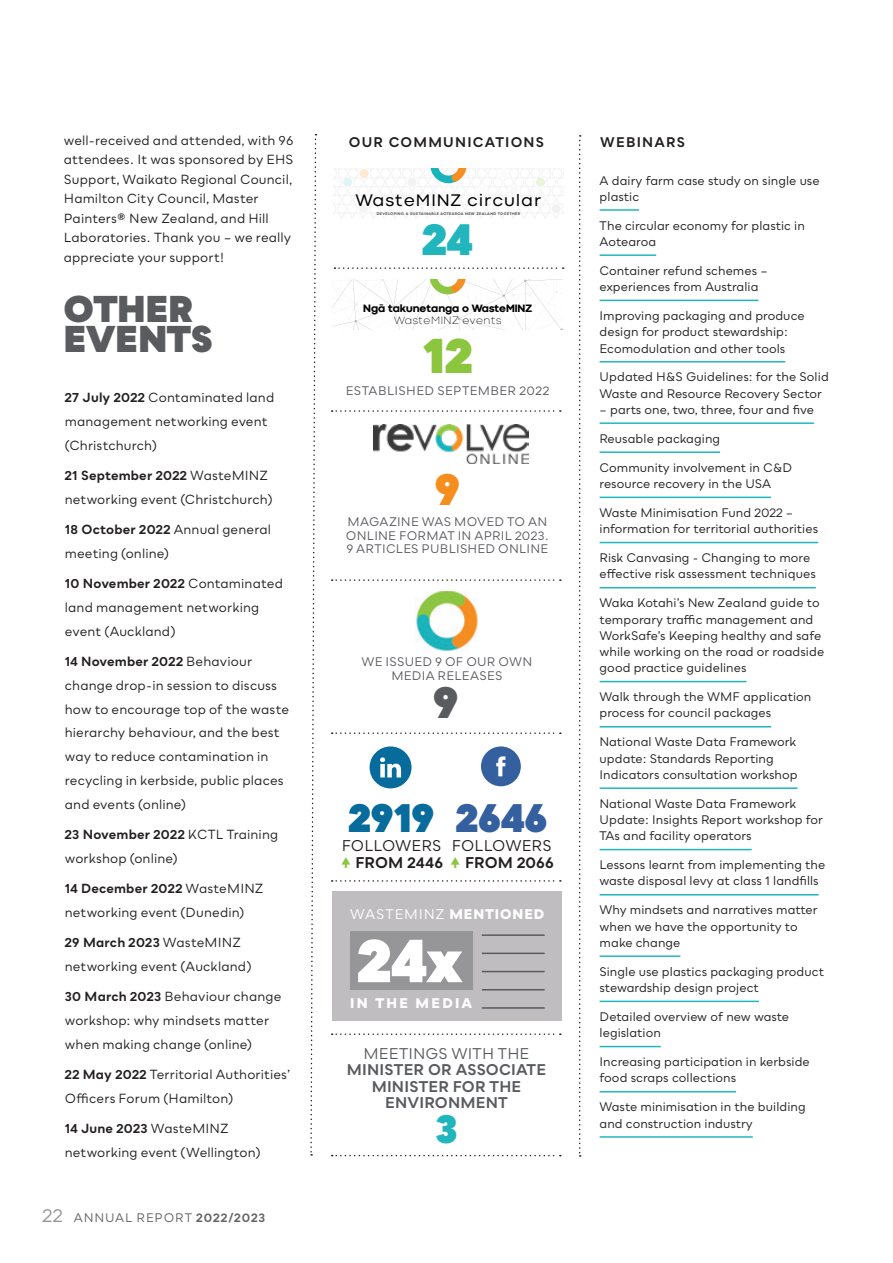
<style>
.page{position:relative;width:893px;height:1263px;background:#fff}
.page>*{position:absolute;margin:0;border:0;box-sizing:border-box;transform-origin:0 0}
.t1{font:900 60px "Bozon";color:#fff}
.t2{font:900 48.3px "Bozon";color:#8bc63e}
.t3{font:900 43.5px "Bozon";color:#21b5bd}
.t4{font:900 43.5px "Bozon";color:#f68e1e}
.t5{font:900 43.5px "Bozon";color:#595b5f}
.t6{font:900 39.45px "Bozon";color:#3560a0}
.t7{font:900 39.45px "Bozon";color:#076c9b}
.t8{font:900 39.45px "Bozon";color:#21b5bd}
.t9{font:900 36px/30px "Bozon";letter-spacing:-.005em;color:#595b5f}
.t10{font:17.55px "Codec Cold";letter-spacing:.05em;color:#000}
.t11{font:700 15px/16.5px "Bozon";letter-spacing:.01em;color:#595b5f;text-align:center}
.t12{font:15px "Bozon";color:#231f20}
.t13{font:700 15px "Bozon";letter-spacing:.01em;color:#231f20}
.t14{font:15px "Bozon";letter-spacing:.01em;color:#595b5f}
.t15{font:700 13.5px "Bozon";letter-spacing:.09em;color:#231f20}
.t16{font:13.5px "Bozon";letter-spacing:.06em;color:#fff}
.t17{font:800 13.5px "Bozon";letter-spacing:.17em;color:#fff}
.t18{font:12.75px/23.9px "Bozon";letter-spacing:.01em;color:#231f20}
.t19{font:12px/16.2px "Bozon";color:#231f20}
.t20{font:12px/13.5px "Bozon";letter-spacing:.02em;color:#595b5f}
.t21{font:12px "Bozon";letter-spacing:.07em;color:#636366}
.t22{font:300 11.25px "Codec Cold Logo";letter-spacing:.05em;color:#000}
.t23{font:11.1px "Codec Cold Logo";color:#000}
.t24{font:3.9px "Codec Cold Logo";letter-spacing:.1em;color:#5b5c5f}
.s1{font-weight:700}
.s2{font-size:18px;color:#939598}
.s3{font-weight:800}
</style>
<div class="page">
<svg style="left:579px;top:135px;width:2px;height:1022px"></svg>
<hr style="left:600px;top:209px;width:39px;height:2px;background:#21b5bd">
<hr style="left:600px;top:254px;width:56px;height:2px;background:#21b5bd">
<hr style="left:600px;top:300px;width:158px;height:1px;background:#21b5bd">
<hr style="left:600px;top:361px;width:185px;height:1px;background:#21b5bd">
<hr style="left:600px;top:422px;width:214px;height:2px;background:#21b5bd">
<hr style="left:600px;top:451px;width:120px;height:2px;background:#21b5bd">
<hr style="left:600px;top:497px;width:171px;height:1px;background:#21b5bd">
<hr style="left:600px;top:542px;width:218px;height:1px;background:#21b5bd">
<hr style="left:600px;top:587px;width:216px;height:1px;background:#21b5bd">
<hr style="left:600px;top:681px;width:146px;height:1px;background:#21b5bd">
<hr style="left:600px;top:726px;width:171px;height:1px;background:#21b5bd">
<hr style="left:600px;top:787px;width:198px;height:2px;background:#21b5bd">
<hr style="left:600px;top:849px;width:152px;height:1px;background:#21b5bd">
<hr style="left:600px;top:894px;width:219px;height:1px;background:#21b5bd">
<hr style="left:600px;top:955px;width:80px;height:2px;background:#21b5bd">
<hr style="left:600px;top:1001px;width:159px;height:1px;background:#21b5bd">
<hr style="left:600px;top:1046px;width:61px;height:1px;background:#21b5bd">
<hr style="left:600px;top:1091px;width:136px;height:1px;background:#21b5bd">
<hr style="left:600px;top:1136px;width:153px;height:2px;background:#21b5bd">
<svg style="left:310px;top:134px;width:7px;height:1021px"></svg>
<div style="left:332px;top:891px;width:230px;height:129px;background:#bfbdc0"></div>
<div style="left:350px;top:932px;width:123px;height:58px;background:#969598"></div>
<hr style="left:482px;top:934px;width:63px;height:2px;background:#595b5f">
<hr style="left:482px;top:952px;width:63px;height:2px;background:#595b5f">
<hr style="left:482px;top:971px;width:63px;height:1px;background:#595b5f">
<hr style="left:482px;top:989px;width:63px;height:1px;background:#595b5f">
<hr style="left:482px;top:1007px;width:63px;height:2px;background:#595b5f">
<svg style="left:332px;top:732px;width:229px;height:2px"></svg>
<img style="left:416px;top:591px;width:62px;height:61px">
<svg style="left:332px;top:880px;width:229px;height:2px"></svg>
<svg style="left:332px;top:1033px;width:229px;height:2px"></svg>
<svg style="left:481px;top:746px;width:40px;height:40px"></svg>
<svg style="left:370px;top:746px;width:42px;height:42px"></svg>
<img style="left:373px;top:425px;width:155px;height:38px">
<svg style="left:334px;top:267px;width:230px;height:2px"></svg>
<svg style="left:334px;top:169px;width:230px;height:50px"></svg>
<svg style="left:332px;top:1155px;width:229px;height:1px"></svg>
<svg style="left:332px;top:410px;width:229px;height:2px"></svg>
<svg style="left:333px;top:280px;width:230px;height:50px"></svg>
<svg style="left:332px;top:579px;width:229px;height:2px"></svg>
<p class="t18" style="left:64px;top:130px;width:231px;line-height:19.5px">well-received and attended, with 96 attendees. It was sponsored by EHS Support, Waikato Regional Council, Hamilton City Council, Master Painters® New Zealand, and Hill Laboratories. Thank you – we really appreciate your support!</p>
<h3 class="t9" style="left:64px;top:295px;width:150px">OTHER<br>EVENTS</h3>
<p class="t18" style="left:65px;top:386px;width:211px"><span class="s1">27 July 2022</span> Contaminated land management networking event (Christchurch)</p>
<p class="t18" style="left:65px;top:464px;width:209px"><span class="s1">21 September 2022</span> WasteMINZ networking event (Christchurch)</p>
<p class="t18" style="left:65px;top:517px;width:208px"><span class="s1">18 October 2022</span> Annual general meeting (online)</p>
<p class="t18" style="left:65px;top:571px;width:220px"><span class="s1">10 November 2022</span> Contaminated land management networking event (Auckland)</p>
<p class="t18" style="left:65px;top:649px;width:226px"><span class="s1">14 November 2022</span> Behaviour change drop-in session to discuss how to encourage top of the waste hierarchy behaviour, and the best way to reduce contamination in recycling in kerbside, public places and events (online)</p>
<p class="t18" style="left:65px;top:822px;width:215px"><span class="s1">23 November 2022</span> KCTL Training workshop (online)</p>
<p class="t18" style="left:65px;top:876px;width:200px"><span class="s1">14 December 2022</span> WasteMINZ networking event (Dunedin)</p>
<p class="t18" style="left:65px;top:930px;width:188px"><span class="s1">29 March 2023</span> WasteMINZ networking event (Auckland)</p>
<p class="t18" style="left:65px;top:984px;width:218px"><span class="s1">30 March 2023</span> Behaviour change workshop: why mindsets matter when making change (online)</p>
<p class="t18" style="left:65px;top:1062px;width:227px"><span class="s1">22 May 2022</span> Territorial Authorities’<br>Officers Forum (Hamilton)</p>
<p class="t18" style="left:65px;top:1116px;width:197px"><span class="s1">14 June 2023</span> WasteMINZ networking event (Wellington)</p>
<p class="t21" style="left:43px;top:1210px;width:224px"><span class="s2">22</span> ANNUAL REPORT <span class="s1">2022/2023</span></p>
<p class="t15" style="left:349px;top:133px;width:197px">OUR COMMUNICATIONS</p>
<h3 class="t10" style="left:355px;top:190px;width:188px">WasteMINZ circular</h3>
<p class="t24" style="left:377px;top:211px;width:145px">DEVELOPING A SUSTAINABLE AOTEAROA NEW ZEALAND TOGETHER</p>
<h3 class="t3" style="left:422px;top:210px;width:51px">24</h3>
<p class="t23" style="left:363px;top:301px;width:170px">Ngā takunetanga o WasteMINZ</p>
<p class="t22" style="left:394px;top:314px;width:109px">WasteMINZ events</p>
<h2 class="t2" style="left:423px;top:323px;width:51px">12</h2>
<p class="t20" style="left:346px;top:384px;width:205px">ESTABLISHED SEPTEMBER 2022</p>
<h3 class="t4" style="left:435px;top:460px;width:27px">9</h3>
<p class="t20" style="left:346px;top:515px;width:204px">MAGAZINE WAS MOVED TO AN<br>ONLINE FORMAT IN APRIL 2023.<br>9 ARTICLES PUBLISHED ONLINE</p>
<p class="t20" style="left:362px;top:655px;width:172px;text-align:center">WE ISSUED 9 OF OUR OWN<br>MEDIA RELEASES</p>
<h3 class="t5" style="left:433px;top:673px;width:27px">9</h3>
<h3 class="t7" style="left:349px;top:791px;width:87px">2919</h3>
<p class="t12" style="left:342px;top:836px;width:101px">FOLLOWERS</p>
<p class="t13" style="left:355px;top:852px;width:89px">FROM 2446</p>
<h3 class="t6" style="left:456px;top:790px;width:93px">2646</h3>
<p class="t12" style="left:452px;top:836px;width:101px">FOLLOWERS</p>
<p class="t13" style="left:465px;top:852px;width:90px">FROM 2066</p>
<p class="t16" style="left:350px;top:905px;width:196px">WASTEMINZ <span class="s3">MENTIONED</span></p>
<h1 class="t1" style="left:358px;top:920px;width:107px">24x</h1>
<p class="t17" style="left:350px;top:994px;width:124px">IN THE MEDIA</p>
<p class="t14" style="left:363px;top:1043px;width:168px">MEETINGS WITH THE</p>
<p class="t11" style="left:347px;top:1061px;width:201px">MINISTER OR ASSOCIATE<br>MINISTER FOR THE<br>ENVIRONMENT</p>
<h3 class="t8" style="left:436px;top:1101px;width:23px">3</h3>
<p class="t15" style="left:600px;top:133px;width:86px">WEBINARS</p>
<p class="t19" style="left:600px;top:172px;width:222px">A dairy farm case study on single use plastic</p>
<p class="t19" style="left:600px;top:217px;width:207px">The circular economy for plastic in<br>Aotearoa</p>
<p class="t19" style="left:600px;top:262px;width:170px">Container refund schemes – experiences from Australia</p>
<p class="t19" style="left:600px;top:307px;width:207px">Improving packaging and produce design for product stewardship:<br>Ecomodulation and other tools</p>
<p class="t19" style="left:600px;top:369px;width:231px">Updated H&amp;S Guidelines: for the Solid<br>Waste and Resource Recovery Sector</p>
<p class="t19" style="left:600px;top:401px;width:216px">– parts one, two, three, four and five</p>
<p class="t19" style="left:600px;top:430px;width:122px">Reusable packaging</p>
<p class="t19" style="left:600px;top:459px;width:194px">Community involvement in C&amp;D resource recovery in the USA</p>
<p class="t19" style="left:600px;top:504px;width:220px">Waste Minimisation Fund 2022 – information for territorial authorities</p>
<p class="t19" style="left:600px;top:550px;width:218px">Risk Canvasing - Changing to more effective risk assessment techniques</p>
<p class="t19" style="left:600px;top:595px;width:226px">Waka Kotahi’s New Zealand guide to temporary traffic management and WorkSafe’s Keeping healthy and safe while working on the road or roadside good practice guidelines</p>
<p class="t19" style="left:600px;top:689px;width:213px">Walk through the WMF application process for council packages</p>
<p class="t19" style="left:600px;top:734px;width:200px">National Waste Data Framework update: Standards Reporting<br>Indicators consultation workshop</p>
<p class="t19" style="left:600px;top:795px;width:225px">National Waste Data Framework<br>Update: Insights Report workshop for<br>TAs and facility operators</p>
<p class="t19" style="left:600px;top:857px;width:227px">Lessons learnt from implementing the waste disposal levy at class 1 landfills</p>
<p class="t19" style="left:600px;top:902px;width:220px">Why mindsets and narratives matter when we have the opportunity to make change</p>
<p class="t19" style="left:600px;top:963px;width:226px">Single use plastics packaging product stewardship design project</p>
<p class="t19" style="left:600px;top:1008px;width:191px">Detailed overview of new waste legislation</p>
<p class="t19" style="left:600px;top:1053px;width:212px">Increasing participation in kerbside food scraps collections</p>
<p class="t19" style="left:600px;top:1099px;width:208px">Waste minimisation in the building and construction industry</p>
</div>
